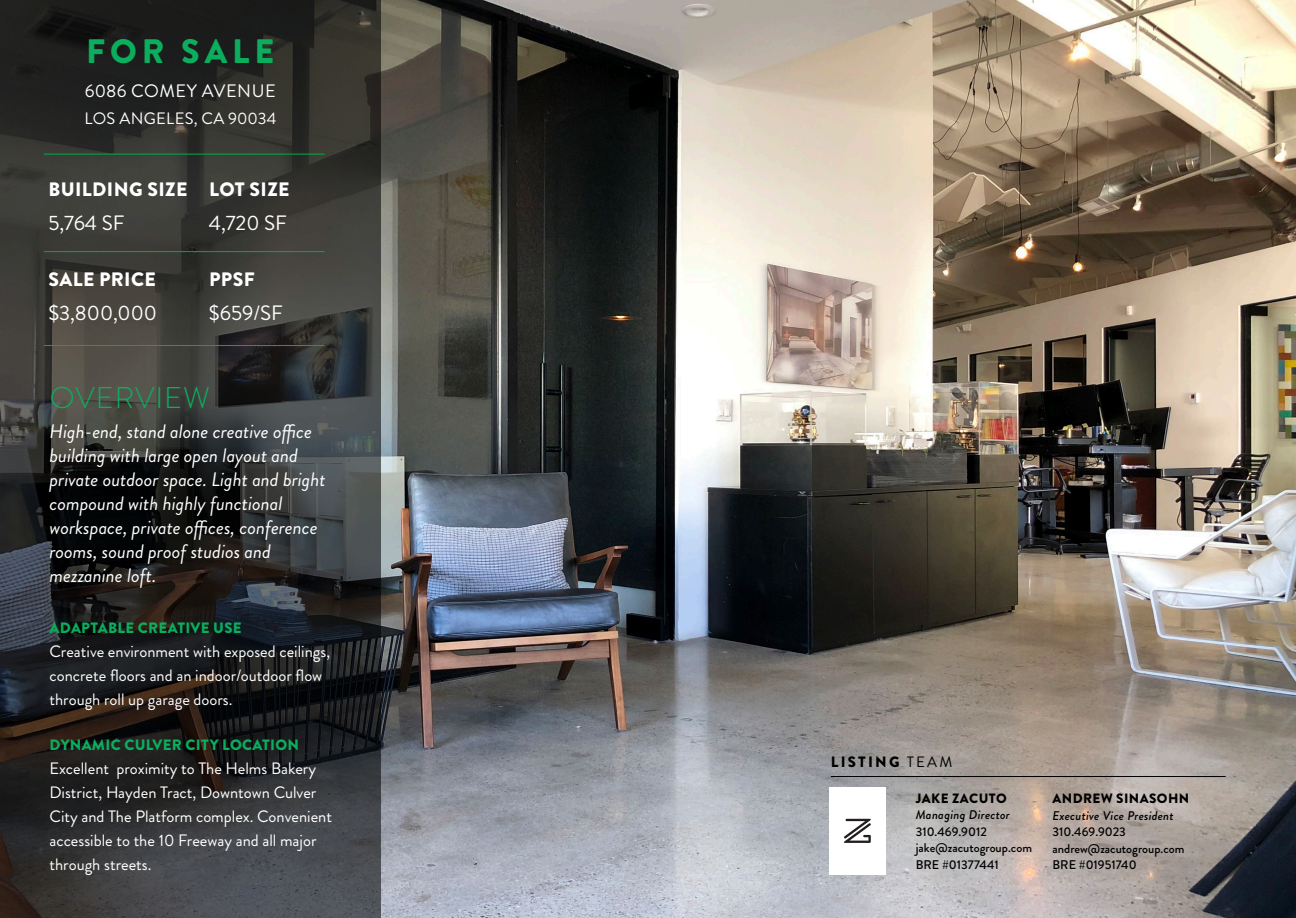
<style>
.page{position:relative;width:1296px;height:918px;background:#fff}
.page>*{position:absolute;margin:0;border:0;box-sizing:border-box;transform-origin:0 0}
.Header_2{font:900 33.9px "Brandon Grotesque";letter-spacing:.145em;color:#0bae5d}
.Header_1{font:300 30px "Brandon Grotesque";letter-spacing:.03em;color:#0bae5d}
.Header_2-2{font:20.85px "Brandon Grotesque";color:#fff}
.t1{font:italic 19.5px/24px "Brandon Grotesque";color:#fff}
.Header_1-2{font:900 19.35px "Brandon Grotesque";letter-spacing:.02em;color:#fff}
.Header_2-3{font:18px "Brandon Grotesque";letter-spacing:.03em;color:#fff}
.Header_2-4{font:16.5px/24px "Brandon Grotesque";color:#fff}
.Header_2-5{font:16.5px "Brandon Grotesque";letter-spacing:.02em;color:#fff}
.t2{font:900 15px "Brandon Grotesque";letter-spacing:.02em;color:#0bae5d}
.Body{font:900 15px "Brandon Grotesque";letter-spacing:.145em;color:#000}
.t3{font:900 13.5px "Brandon Grotesque";letter-spacing:.03em;color:#000}
.Header_2-6{font:500 12.6px "Brandon Grotesque";color:#000}
.Header_2-7{font:italic 500 12.6px "Brandon Grotesque";letter-spacing:.02em;color:#000}
.s1{font-weight:400}
</style>
<div class="page">
<img style="left:381px;top:0;width:915px;height:918px">
<svg style="left:0;top:0;width:381px;height:918px;background:#2f2f2e"></svg>
<hr style="left:44px;top:251px;width:281px;height:1px;background:#00ab4d">
<hr style="left:44px;top:154px;width:281px;height:1px;background:#00ab4d">
<hr style="left:44px;top:345px;width:281px;height:1px;background:#00ab4d">
<div style="left:829px;top:787px;width:57px;height:87px;background:#fff"></div>
<svg style="left:844px;top:819px;width:27px;height:24px"></svg>
<hr style="left:831px;top:776px;width:395px;height:1px;background:#000">
<p class="Header_2" style="left:86px;top:27px;width:189px">FOR SALE</p>
<p class="Header_2-3" style="left:85px;top:79px;width:192px">6086 COMEY AVENUE</p>
<p class="Header_2-5" style="left:85px;top:107px;width:193px">LOS ANGELES, CA 90034</p>
<p class="Header_1-2" style="left:48px;top:176px;width:141px">BUILDING SIZE</p>
<p class="Header_2-2" style="left:48px;top:208px;width:78px">5,764 SF</p>
<p class="Header_1-2" style="left:48px;top:266px;width:109px">SALE PRICE</p>
<p class="Header_2-2" style="left:48px;top:298px;width:110px">$3,800,000</p>
<p class="Header_1-2" style="left:209px;top:176px;width:82px">LOT SIZE</p>
<p class="Header_2-2" style="left:209px;top:208px;width:80px">4,720 SF</p>
<p class="Header_1-2" style="left:209px;top:266px;width:47px">PPSF</p>
<p class="Header_2-2" style="left:209px;top:298px;width:76px">$659/SF</p>
<p class="Header_1" style="left:50px;top:377px;width:162px">OVERVIEW</p>
<p class="t1" style="left:50px;top:420px;width:278px">High-end, stand alone creative office building with large open layout and private outdoor space. Light and bright compound with highly functional workspace, private offices, conference rooms, sound proof studios and mezzanine loft.</p>
<p class="t2" style="left:50px;top:618px;width:194px">ADAPTABLE CREATIVE USE</p>
<p class="Header_2-4" style="left:50px;top:640px;width:282px">Creative environment with exposed ceilings, concrete floors and an indoor/outdoor flow through roll up garage doors.</p>
<p class="t2" style="left:50px;top:734px;width:251px">DYNAMIC CULVER CITY LOCATION</p>
<p class="Header_2-4" style="left:50px;top:756px;width:284px">Excellent proximity to The Helms Bakery District, Hayden Tract, Downtown Culver City and The Platform complex. Convenient accessible to the 10 Freeway and all major through streets.</p>
<p class="Body" style="left:831px;top:751px;width:123px">LISTING <span class="s1">TEAM</span></p>
<p class="t3" style="left:916px;top:788px;width:92px">JAKE ZACUTO</p>
<p class="Header_2-7" style="left:916px;top:806px;width:96px">Managing Director</p>
<p class="Header_2-6" style="left:916px;top:822px;width:73px">310.469.9012</p>
<p class="Header_2-6" style="left:916px;top:839px;width:118px">jake@zacutogroup.com</p>
<p class="Header_2-6" style="left:916px;top:855px;width:85px">BRE #01377441</p>
<p class="t3" style="left:1053px;top:789px;width:138px">ANDREW SINASOHN</p>
<p class="Header_2-7" style="left:1052px;top:807px;width:123px">Executive Vice President</p>
<p class="Header_2-6" style="left:1052px;top:823px;width:75px">310.469.9023</p>
<p class="Header_2-6" style="left:1052px;top:840px;width:134px">andrew@zacutogroup.com</p>
<p class="Header_2-6" style="left:1052px;top:856px;width:86px">BRE #01951740</p>
</div>
